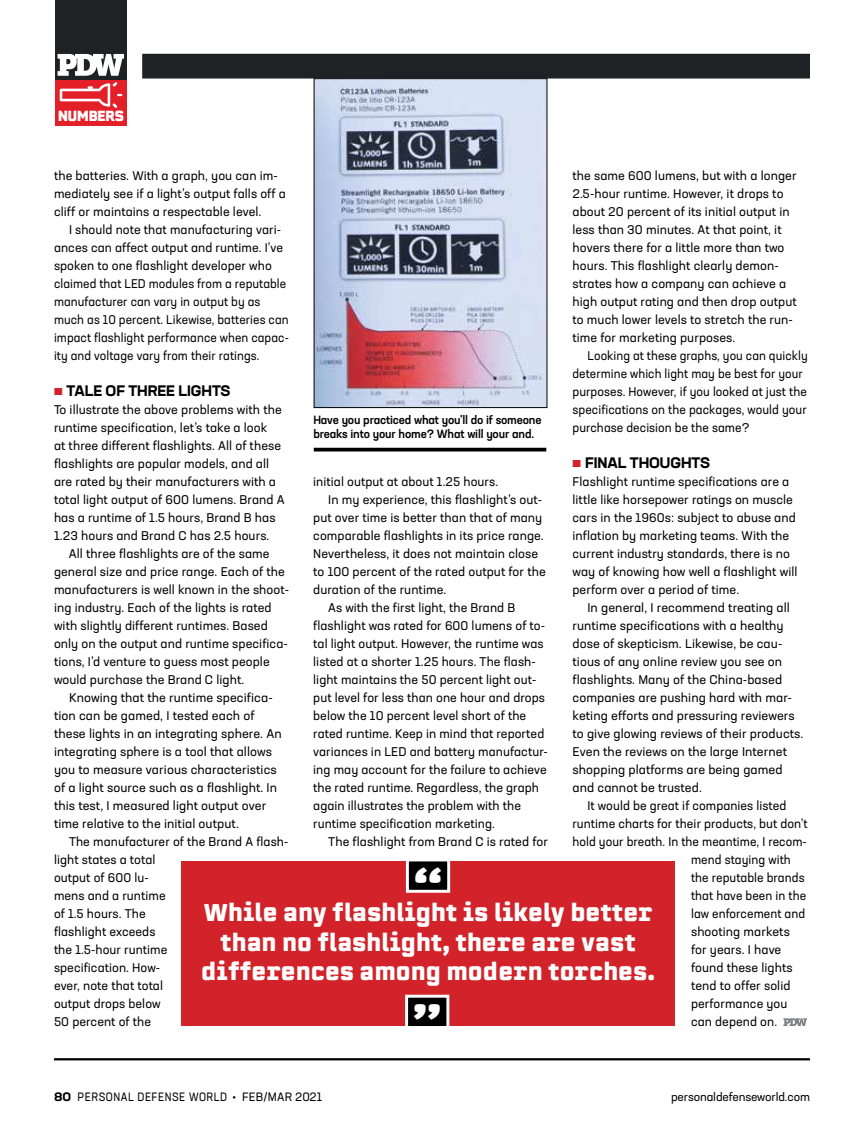
<style>
.page{position:relative;width:864px;height:1134px;background:#fff}
.page>*{position:absolute;margin:0;border:0;box-sizing:border-box;transform-origin:0 0}
.t1{font:900 35.4px "Erbaum";color:#fff;scale:1.27 1}
.t2{font:900 23.7px/29.5px "Erbaum";color:#fff;text-align:center;scale:.92 1}
.t3{font:700 expanded 15px "Neusa Next Std";letter-spacing:-.005em;color:#000;scale:.95 1}
.t4{font:900 14.4px "Erbaum";letter-spacing:-.06em;color:#fff;scale:.94 1}
.t5{font:12.45px/18px "Neusa Next Std";letter-spacing:.005em;color:#000}
.t6{font:12px "Neusa Next Std";letter-spacing:.05em;color:#000;scale:.9 1}
.t7{font:500 11.7px/13.5px "Neusa Next Std";letter-spacing:-.015em;color:#000}
.t8{font:11.7px "Neusa Next Std";letter-spacing:-.01em;color:#000}
.s1{color:#d2232a}
.s2{font-weight:700;font-stretch:expanded}
</style>
<div class="page">
<svg style="left:783px;top:1018px;width:24px;height:8px"></svg>
<svg style="left:314px;top:448px;width:232px;height:4px"></svg>
<hr style="left:54px;top:1058px;width:756px;height:2px;background:#000">
<div style="left:142px;top:54px;width:668px;height:25px;background:#1f2225"></div>
<div style="left:181px;top:861px;width:494px;height:165px;background:#d2232a"></div>
<svg style="left:405px;top:861px;width:46px;height:32px"></svg>
<div style="left:407px;top:996px;width:41px;height:32px;background:#000"></div>
<div style="left:405px;top:995px;width:44px;height:34px;border:3px solid #fff"></div>
<img style="left:316px;top:80px;width:229px;height:326px">
<div style="left:314px;top:78px;width:233px;height:330px;border:1px solid #000"></div>
<div style="left:55px;top:76px;width:72px;height:49px;background:#e31f27"></div>
<div style="left:55px;top:0;width:72px;height:79px;background:#1f2225"></div>
<svg style="left:58px;top:54px;width:66px;height:22px"></svg>
<img style="left:60px;top:82px;width:63px;height:26px">
<p class="t4" style="left:58px;top:105px;width:72px">NUMBERS</p>
<p class="t5" style="left:54px;top:166px;width:233px">the batteries. With a graph, you can im&shy;mediately see if a light’s output falls off a cliff or maintains a respectable level.</p>
<p class="t5" style="left:54px;top:220px;width:236px;text-indent:15px">I should note that manufacturing vari&shy;ances can affect output and runtime. I’ve spoken to one flashlight developer who claimed that LED modules from a reputable manufacturer can vary in output by as much as 10 percent. Likewise, batteries can impact flashlight performance when capac&shy;ity and voltage vary from their ratings.</p>
<p class="t3" style="left:54px;top:381px;width:187px"><span class="s1">■</span> TALE OF THREE LIGHTS</p>
<p class="t5" style="left:54px;top:400px;width:232px">To illustrate the above problems with the runtime specification, let’s take a look<br>at three different flashlights. All of these flashlights are popular models, and all are rated by their manufacturers with a total light output of 600 lumens. Brand A has a runtime of 1.5 hours, Brand B has 1.23 hours and Brand C has 2.5 hours.</p>
<p class="t5" style="left:54px;top:544px;width:237px;text-indent:15px">All three flashlights are of the same general size and price range. Each of the manufacturers is well known in the shoot&shy;ing industry. Each of the lights is rated with slightly different runtimes. Based only on the output and runtime specifica&shy;tions, I’d venture to guess most people would purchase the Brand C light.</p>
<p class="t5" style="left:54px;top:688px;width:229px;text-indent:15px">Knowing that the runtime specifica&shy;tion can be gamed, I tested each of these lights in an integrating sphere. An integrating sphere is a tool that allows you to measure various characteristics of a light source such as a flashlight. In this test, I measured light output over time relative to the initial output.</p>
<p class="t5" style="left:54px;top:832px;width:236px;text-indent:15px">The manufacturer of the Brand A flash&shy;light states a total<br>output of 600 lu-<br>mens and a runtime<br>of 1.5 hours. The<br>flashlight exceeds<br>the 1.5-hour runtime<br>specification. How-<br>ever, note that total<br>output drops below<br>50 percent of the</p>
<p class="t5" style="left:573px;top:166px;width:226px">the same 600 lumens, but with a longer 2.5-hour runtime. However, it drops to about 20 percent of its initial output in less than 30 minutes. At that point, it hovers there for a little more than two hours. This flashlight clearly demon&shy;strates how a company can achieve a high output rating and then drop output to much lower levels to stretch the run&shy;time for marketing purposes.</p>
<p class="t5" style="left:573px;top:346px;width:237px;text-indent:15px">Looking at these graphs, you can quickly determine which light may be best for your purposes. However, if you looked at just the specifications on the packages, would your purchase decision be the same?</p>
<p class="t3" style="left:572px;top:453px;width:146px"><span class="s1">■</span> FINAL THOUGHTS</p>
<p class="t5" style="left:572px;top:472px;width:227px">Flashlight runtime specifications are a little like horsepower ratings on muscle cars in the 1960s: subject to abuse and inflation by marketing teams. With the current industry standards, there is no way of knowing how well a flashlight will perform over a period of time.</p>
<p class="t5" style="left:572px;top:598px;width:232px;text-indent:15px">In general, I recommend treating all runtime specifications with a healthy dose of skepticism. Likewise, be cau&shy;tious of any online review you see on flashlights. Many of the China-based companies are pushing hard with mar&shy;keting efforts and pressuring reviewers to give glowing reviews of their products.<br>Even the reviews on the large Internet shopping platforms are being gamed and cannot be trusted.</p>
<p class="t5" style="left:587px;top:796px;width:201px">It would be great if companies listed</p>
<p class="t5" style="left:573px;top:814px;width:237px">runtime charts for their products, but don’t</p>
<p class="t5" style="left:572px;top:832px;width:236px">hold your breath. In the meantime, I recom-</p>
<p class="t5" style="left:691px;top:850px;width:101px">mend staying with</p>
<p class="t5" style="left:691px;top:868px;width:115px">the reputable brands</p>
<p class="t5" style="left:691px;top:886px;width:117px">that have been in the</p>
<p class="t5" style="left:691px;top:904px;width:116px">law enforcement and</p>
<p class="t5" style="left:691px;top:922px;width:100px">shooting markets</p>
<p class="t5" style="left:691px;top:940px;width:92px">for years. I have</p>
<p class="t5" style="left:691px;top:958px;width:103px">found these lights</p>
<p class="t5" style="left:691px;top:976px;width:101px">tend to offer solid</p>
<p class="t5" style="left:691px;top:994px;width:98px">performance you</p>
<p class="t5" style="left:691px;top:1012px;width:88px">can depend on.</p>
<p class="t7" style="left:313px;top:413px;width:230px">Have you practiced what you'll do if someone breaks into your home? What will your and.</p>
<p class="t5" style="left:313px;top:472px;width:186px">initial output at about 1.25 hours.</p>
<p class="t5" style="left:328px;top:490px;width:215px">In my experience, this flashlight’s out-</p>
<p class="t5" style="left:313px;top:508px;width:231px">put over time is better than that of many</p>
<p class="t5" style="left:313px;top:526px;width:232px">comparable flashlights in its price range.</p>
<p class="t5" style="left:313px;top:544px;width:226px">Nevertheless, it does not maintain close</p>
<p class="t5" style="left:313px;top:562px;width:234px">to 100 percent of the rated output for the</p>
<p class="t5" style="left:313px;top:580px;width:135px">duration of the runtime.</p>
<p class="t5" style="left:328px;top:598px;width:189px">As with the first light, the Brand B</p>
<p class="t5" style="left:313px;top:616px;width:233px">flashlight was rated for 600 lumens of to-</p>
<p class="t5" style="left:313px;top:634px;width:232px">tal light output. However, the runtime was</p>
<p class="t5" style="left:313px;top:652px;width:224px">listed at a shorter 1.25 hours. The flash-</p>
<p class="t5" style="left:313px;top:670px;width:225px">light maintains the 50 percent light out-</p>
<p class="t5" style="left:313px;top:688px;width:233px">put level for less than one hour and drops</p>
<p class="t5" style="left:313px;top:706px;width:215px">below the 10 percent level short of the</p>
<p class="t5" style="left:313px;top:724px;width:233px">rated runtime. Keep in mind that reported</p>
<p class="t5" style="left:313px;top:742px;width:236px">variances in LED and battery manufactur-</p>
<p class="t5" style="left:313px;top:760px;width:235px">ing may account for the failure to achieve</p>
<p class="t5" style="left:313px;top:778px;width:227px">the rated runtime. Regardless, the graph</p>
<p class="t5" style="left:313px;top:796px;width:209px">again illustrates the problem with the</p>
<p class="t5" style="left:313px;top:814px;width:183px">runtime specification marketing.</p>
<p class="t5" style="left:328px;top:832px;width:221px">The flashlight from Brand C is rated for</p>
<h1 class="t1" style="left:413px;top:855px;width:25px">“</h1>
<h2 class="t2" style="left:201px;top:898px;width:495px">While any flashlight is likely better than no flashlight, there are vast differences among modern torches.</h2>
<h1 class="t1" style="left:442px;top:1033px;width:25px;rotate:-180deg">“</h1>
<p class="t6" style="left:54px;top:1089px;width:299px"><span class="s2">80</span> PERSONAL DEFENSE WORLD • FEB/MAR 2021</p>
<p class="t8" style="left:671px;top:1089px;width:140px">personaldefenseworld.com</p>
</div>
